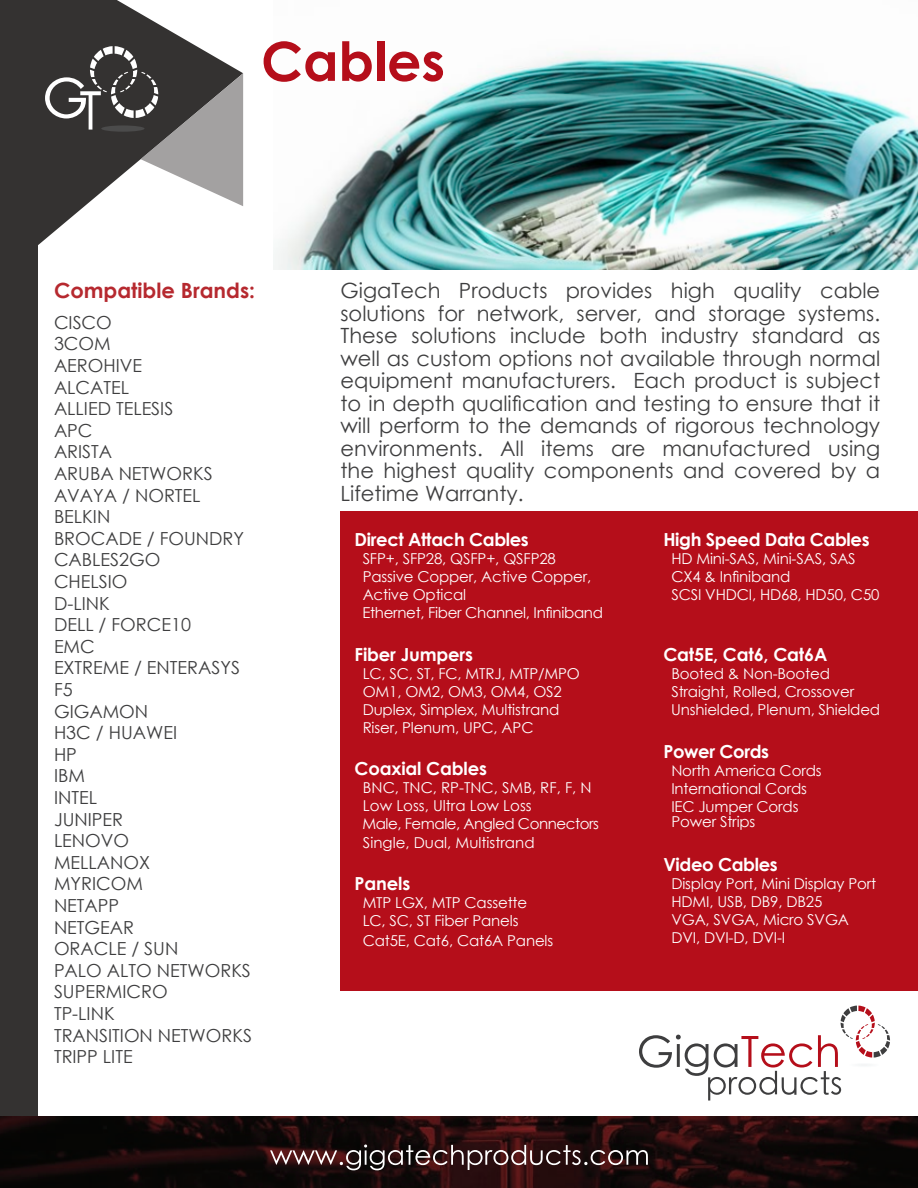
<style>
.page{position:relative;width:918px;height:1188px;background:#fff}
.page>*{position:absolute;margin:0;border:0;box-sizing:border-box;transform-origin:0 0}
.t1{font:700 53.85px "Century Gothic";color:#b50e1a}
.t2{font:21px/22.5px "Century Gothic";color:#3e3e3f;text-align:justify}
.t3{font:700 21px "Century Gothic";color:#b6292f}
.t4{font:18px/21.6px "Century Gothic";color:#3e3e3f}
.t5{font:700 18px "Century Gothic";letter-spacing:-.02em;color:#fff}
.t6{font:15px/18px "Century Gothic";letter-spacing:-.01em;color:#fff}
</style>
<div class="page">
<img style="left:0;top:1116px;width:918px;height:72px">
<svg style="left:270px;top:1145px;width:378px;height:25px;background:#4e3838"></svg>
<img style="left:273px;top:52px;width:645px;height:218px">
<div style="left:0;top:0;width:38px;height:1116px;background:#343231"></div>
<svg style="left:38px;top:0;width:158px;height:245px;fill:#343231"></svg>
<svg style="left:45px;top:46px;width:198px;height:160px"></svg>
<div style="left:101px;top:125px;width:44px;height:7px;background:#4b4b4b;border-radius:50%"></div>
<div style="left:341px;top:511px;width:577px;height:480px;background:#b50e1a"></div>
<svg style="left:639px;top:1006px;width:251px;height:95px"></svg>
<img style="left:849px;top:1063px;width:31px;height:5px">
<h1 class="t1" style="left:261px;top:20px;width:185px">Cables</h1>
<h2 class="t3" style="left:54px;top:275px;width:203px">Compatible Brands:</h2>
<p class="t4" style="left:54px;top:311px;width:200px">CISCO<br>3COM<br>AEROHIVE<br>ALCATEL<br>ALLIED TELESIS<br>APC<br>ARISTA<br>ARUBA NETWORKS<br>AVAYA / NORTEL<br>BELKIN<br>BROCADE / FOUNDRY<br>CABLES2GO<br>CHELSIO<br>D-LINK<br>DELL / FORCE10<br>EMC<br>EXTREME / ENTERASYS<br>F5<br>GIGAMON<br>H3C / HUAWEI<br>HP<br>IBM<br>INTEL<br>JUNIPER<br>LENOVO<br>MELLANOX<br>MYRICOM<br>NETAPP<br>NETGEAR<br>ORACLE / SUN<br>PALO ALTO NETWORKS<br>SUPERMICRO<br>TP-LINK<br>TRANSITION NETWORKS<br>TRIPP LITE</p>
<p class="t2" style="left:341px;top:279px;width:541px">GigaTech Products provides high quality cable solutions for network, server, and storage systems.<br>These solutions include both industry standard as well as custom options not available through normal equipment manufacturers. Each product is subject to in depth qualification and testing to ensure that it will perform to the demands of rigorous technology environments. All items are manufactured using the highest quality components and covered by a Lifetime Warranty.</p>
<p class="t5" style="left:355px;top:526px;width:176px">Direct Attach Cables</p>
<p class="t6" style="left:362px;top:549px;width:242px">SFP+, SFP28, QSFP+, QSFP28<br>Passive Copper, Active Copper,<br>Active Optical<br>Ethernet, Fiber Channel, Infiniband</p>
<p class="t5" style="left:355px;top:641px;width:120px">Fiber Jumpers</p>
<p class="t6" style="left:363px;top:664px;width:219px">LC, SC, ST, FC, MTRJ, MTP/MPO<br>OM1, OM2, OM3, OM4, OS2<br>Duplex, Simplex, Multistrand<br>Riser, Plenum, UPC, APC</p>
<p class="t5" style="left:355px;top:754px;width:134px">Coaxial Cables</p>
<p class="t6" style="left:362px;top:778px;width:238px">BNC, TNC, RP-TNC, SMB, RF, F, N<br>Low Loss, Ultra Low Loss<br>Male, Female, Angled Connectors</p>
<p class="t6" style="left:363px;top:834px;width:173px">Single, Dual, Multistrand</p>
<p class="t5" style="left:355px;top:870px;width:57px">Panels</p>
<p class="t6" style="left:363px;top:893px;width:166px">MTP LGX, MTP Cassette<br>LC, SC, ST Fiber Panels</p>
<p class="t6" style="left:363px;top:931px;width:192px">Cat5E, Cat6, Cat6A Panels</p>
<p class="t5" style="left:663px;top:526px;width:208px">High Speed Data Cables</p>
<p class="t6" style="left:671px;top:549px;width:210px">HD Mini-SAS, Mini-SAS, SAS<br>CX4 &amp; Infiniband<br>SCSI VHDCI, HD68, HD50, C50</p>
<p class="t5" style="left:663px;top:641px;width:165px">Cat5E, Cat6, Cat6A</p>
<p class="t6" style="left:671px;top:664px;width:211px">Booted &amp; Non-Booted<br>Straight, Rolled, Crossover<br>Unshielded, Plenum, Shielded</p>
<p class="t5" style="left:663px;top:738px;width:107px">Power Cords</p>
<p class="t6" style="left:671px;top:762px;width:152px">North America Cords<br>International Cords<br>IEC Jumper Cords</p>
<p class="t6" style="left:671px;top:813px;width:86px">Power Strips</p>
<p class="t5" style="left:663px;top:850px;width:116px">Video Cables</p>
<p class="t6" style="left:671px;top:874px;width:206px">Display Port, Mini Display Port<br>HDMI, USB, DB9, DB25<br>VGA, SVGA, Micro SVGA<br>DVI, DVI-D, DVI-I</p>
</div>
